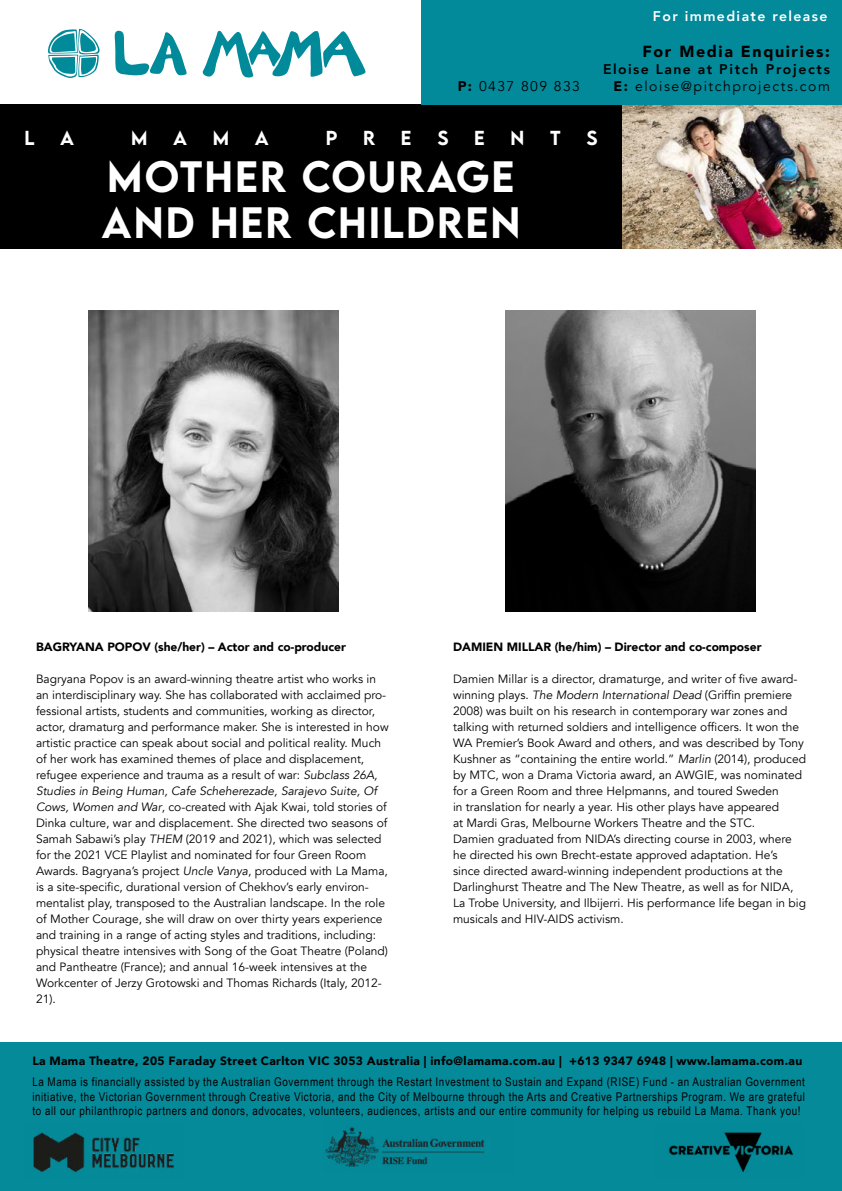
<style>
.page{position:relative;width:842px;height:1191px;background:#fff}
.page>*{position:absolute;margin:0;border:0;box-sizing:border-box;transform-origin:0 0}
.t1{font:500 39px/46.8px "LEMONMILK";letter-spacing:.05em;color:#fff}
.t2{font:500 18px "LEMONMILK";color:#fff}
.t3{font:900 16px "Avenir";letter-spacing:.1em;color:#000}
.t4{font:14px "Avenir";letter-spacing:.11em;color:#000101}
.t5{font:800 14px "Avenir";letter-spacing:.11em;color:#000101}
.t6{font:800 14px "Avenir";letter-spacing:.1em;color:#fff}
.t7{font:800 14px "Avenir";color:#fff}
.t8{font:12px/16px "Avenir";color:#000}
.t9{font:12px/14.4px "Arial Narrow";letter-spacing:.05em;color:#000;text-align:justify}
.t10{font:900 12px "Avenir";letter-spacing:.03em;color:#000}
.t11{font:900 12px "Avenir";color:#000}
.s1{font-weight:900}
.s2{font-style:italic}
</style>
<div class="page">
<div style="left:0;top:1042px;width:842px;height:149px;background:#058a9a"></div>
<img style="left:33px;top:1132px;width:141px;height:40px">
<img style="left:668px;top:1132px;width:126px;height:41px">
<img style="left:325px;top:1127px;width:160px;height:40px">
<img style="left:622px;top:104px;width:220px;height:145px">
<div style="left:0;top:104px;width:622px;height:145px;background:#000"></div>
<svg style="left:48px;top:29px;width:52px;height:49px"></svg>
<svg style="left:202px;top:30px;width:164px;height:48px"></svg>
<svg style="left:114px;top:31px;width:73px;height:45px"></svg>
<div style="left:421px;top:0;width:421px;height:104px;background:#028a9a"></div>
<img style="left:505px;top:310px;width:250px;height:301px">
<img style="left:88px;top:310px;width:250px;height:301px">
<p class="t6" style="left:653px;top:5px;width:176px">For immediate release</p>
<h3 class="t3" style="left:642px;top:38px;width:189px">For Media Enquiries:</h3>
<p class="t5" style="left:603px;top:58px;width:228px">Eloise Lane at Pitch Projects</p>
<p class="t7" style="left:700px;top:5px;width:131px">9 NOVEMBER 2020</p>
<p class="t4" style="left:458px;top:77px;width:124px"><span class="s1">P:</span> 0437 809 833</p>
<p class="t4" style="left:613px;top:77px;width:218px"><span class="s1">E:</span> eloise@pitchprojects.com</p>
<h2 class="t2" style="left:24px;top:126px;width:12px">L</h2>
<h2 class="t2" style="left:60px;top:126px;width:16px">A</h2>
<h2 class="t2" style="left:131px;top:126px;width:18px">M</h2>
<h2 class="t2" style="left:173px;top:126px;width:16px">A</h2>
<h2 class="t2" style="left:213px;top:126px;width:15px">M</h2>
<h2 class="t2" style="left:255px;top:126px;width:16px">A</h2>
<h2 class="t2" style="left:326px;top:126px;width:13px">P</h2>
<h2 class="t2" style="left:363px;top:126px;width:14px">R</h2>
<h2 class="t2" style="left:401px;top:126px;width:12px">E</h2>
<h2 class="t2" style="left:437px;top:126px;width:13px">S</h2>
<h2 class="t2" style="left:474px;top:126px;width:12px">E</h2>
<h2 class="t2" style="left:511px;top:126px;width:15px">N</h2>
<h2 class="t2" style="left:550px;top:126px;width:12px">T</h2>
<h2 class="t2" style="left:586px;top:126px;width:13px">S</h2>
<h1 class="t1" style="left:102px;top:153px;width:410px">MOTHER COURAGE<br>AND HER CHILDREN</h1>
<p class="t11" style="left:36px;top:637px;width:311px">BAGRYANA POPOV (she/her) – Actor and co-producer</p>
<p class="t8" style="left:36px;top:671px;width:354px">Bagryana Popov is an award-winning theatre artist who works in an interdisciplinary way. She has collaborated with acclaimed pro&shy;fessional artists, students and communities, working as director, actor, dramaturg and performance maker. She is interested in how artistic practice can speak about social and political reality. Much of her work has examined themes of place and displacement, refugee experience and trauma as a result of war: <span class="s2">Subclass 26A, Studies in Being Human, Cafe Scheherezade, Sarajevo Suite, Of Cows, Women and War</span>, co-created with Ajak Kwai, told stories of Dinka culture, war and displacement. She directed two seasons of Samah Sabawi’s play <span class="s2">THEM</span> (2019 and 2021), which was selected for the 2021 VCE Playlist and nominated for four Green Room Awards. Bagryana’s project <span class="s2">Uncle Vanya</span>, produced with La Mama, is a site-specific, durational version of Chekhov’s early environ&shy;mentalist play, transposed to the Australian landscape. In the role of Mother Courage, she will draw on over thirty years experience and training in a range of acting styles and traditions, including: physical theatre intensives with Song of the Goat Theatre (Poland) and Pantheatre (France); and annual 16-week intensives at the Workcenter of Jerzy Grotowski and Thomas Richards (Italy, 2012- 21).</p>
<p class="t11" style="left:453px;top:637px;width:310px">DAMIEN MILLAR (he/him) – Director and co-composer</p>
<p class="t8" style="left:453px;top:671px;width:355px">Damien Millar is a director, dramaturge, and writer of five award&shy;winning plays. <span class="s2">The Modern International Dead</span> (Griffin premiere 2008) was built on his research in contemporary war zones and talking with returned soldiers and intelligence officers. It won the WA Premier’s Book Award and others, and was described by Tony Kushner as “containing the entire world.” <span class="s2">Marlin</span> (2014), produced by MTC, won a Drama Victoria award, an AWGIE, was nominated for a Green Room and three Helpmanns, and toured Sweden<br>in translation for nearly a year. His other plays have appeared<br>at Mardi Gras, Melbourne Workers Theatre and the STC.<br>Damien graduated from NIDA’s directing course in 2003, where he directed his own Brecht-estate approved adaptation. He’s since directed award-winning independent productions at the Darlinghurst Theatre and The New Theatre, as well as for NIDA, La Trobe University, and Ilbijerri. His performance life began in big musicals and HIV-AIDS activism.</p>
<p class="t10" style="left:32px;top:1050px;width:771px">La Mama Theatre, 205 Faraday Street Carlton VIC 3053 Australia | info@lamama.com.au | +613 9347 6948 | www.lamama.com.au</p>
<p class="t9" style="left:32px;top:1074px;width:774px">La Mama is financially assisted by the Australian Government through the Restart Investment to Sustain and Expand (RISE) Fund - an Australian Government initiative, the Victorian Government through Creative Victoria, and the City of Melbourne through the Arts and Creative Partnerships Program. We are grateful to all our philanthropic partners and donors, advocates, volunteers, audiences, artists and our entire community for helping us rebuild La Mama. Thank you!</p>
</div>
